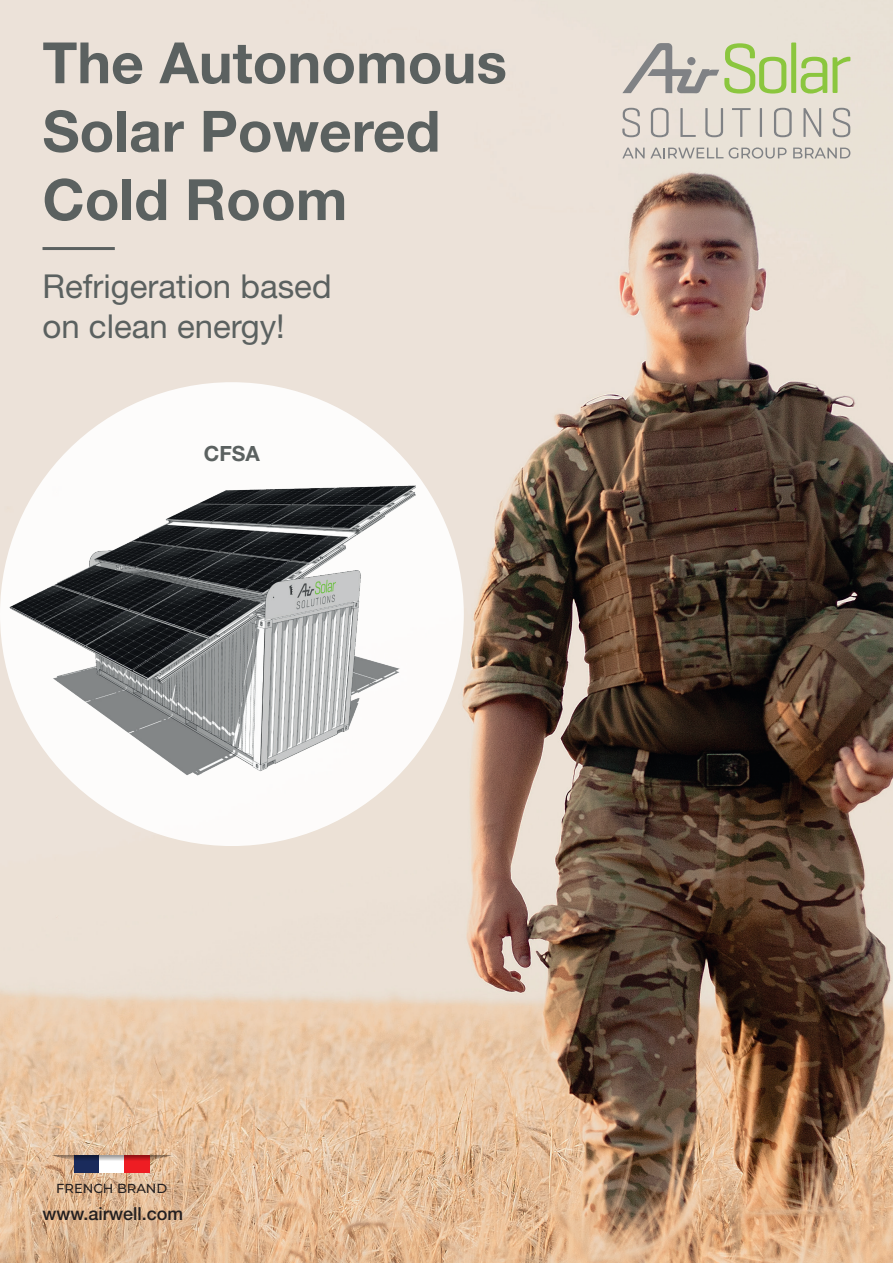
<style>
.page{position:relative;width:893px;height:1263px;background:#fff}
.page>*{position:absolute;margin:0;border:0;box-sizing:border-box;transform-origin:0 0}
.t1{font:700 57px/68.4px "Helvetica Neue LT Std";color:#5b6160}
.t2{font:33px/39.6px "Helvetica Neue LT Std";color:#5b6160}
.t3{font:700 21px "Helvetica Neue LT Std";color:#5b6160}
.t4{font:500 18px "Helvetica Neue LT Std";color:#231f20}
.t5{font:500 13.05px "Montserrat";color:#231f20}
</style>
<div class="page">
<img style="left:0;top:0;width:893px;height:1263px">
<hr style="left:43px;top:247px;width:72px;height:3px;background:#5b6160">
<div style="left:74px;top:1155px;width:25px;height:17px;background:#1a2b5c"></div>
<div style="left:99px;top:1155px;width:25px;height:17px;background:#fff"></div>
<div style="left:124px;top:1155px;width:25px;height:17px;background:#ee1d23"></div>
<svg style="left:52px;top:1155px;width:120px;height:11px"></svg>
<svg style="left:622px;top:108px;width:18px;height:29px"></svg>
<svg style="left:651px;top:108px;width:18px;height:29px"></svg>
<svg style="left:680px;top:108px;width:16px;height:29px"></svg>
<svg style="left:705px;top:108px;width:18px;height:29px"></svg>
<svg style="left:732px;top:108px;width:19px;height:29px"></svg>
<hr style="left:760px;top:108px;width:2px;height:29px;background:#808285">
<svg style="left:774px;top:108px;width:18px;height:29px"></svg>
<svg style="left:803px;top:108px;width:18px;height:29px"></svg>
<svg style="left:833px;top:108px;width:17px;height:29px"></svg>
<svg style="left:622px;top:43px;width:164px;height:51px"></svg>
<div style="left:791px;top:43px;width:5px;height:50px;background:#8bc63e"></div>
<svg style="left:801px;top:57px;width:26px;height:37px"></svg>
<svg style="left:833px;top:57px;width:17px;height:36px"></svg>
<svg style="left:622px;top:148px;width:101px;height:10px"></svg>
<svg style="left:729px;top:147px;width:58px;height:12px"></svg>
<svg style="left:793px;top:148px;width:57px;height:10px"></svg>
<div style="left:0;top:382px;width:464px;height:464px;background:#fff;border-radius:50%"></div>
<img style="left:10px;top:485px;width:406px;height:291px">
<p class="t1" style="left:43px;top:27px;width:466px">The Autonomous<br>Solar Powered<br>Cold Room</p>
<p class="t2" style="left:43px;top:266px;width:291px">Refrigeration based on clean energy!</p>
<p class="t3" style="left:204px;top:441px;width:58px">CFSA</p>
<p class="t5" style="left:56px;top:1179px;width:113px">FRENCH BRAND</p>
<p class="t4" style="left:43px;top:1203px;width:142px">www.airwell.com</p>
</div>
